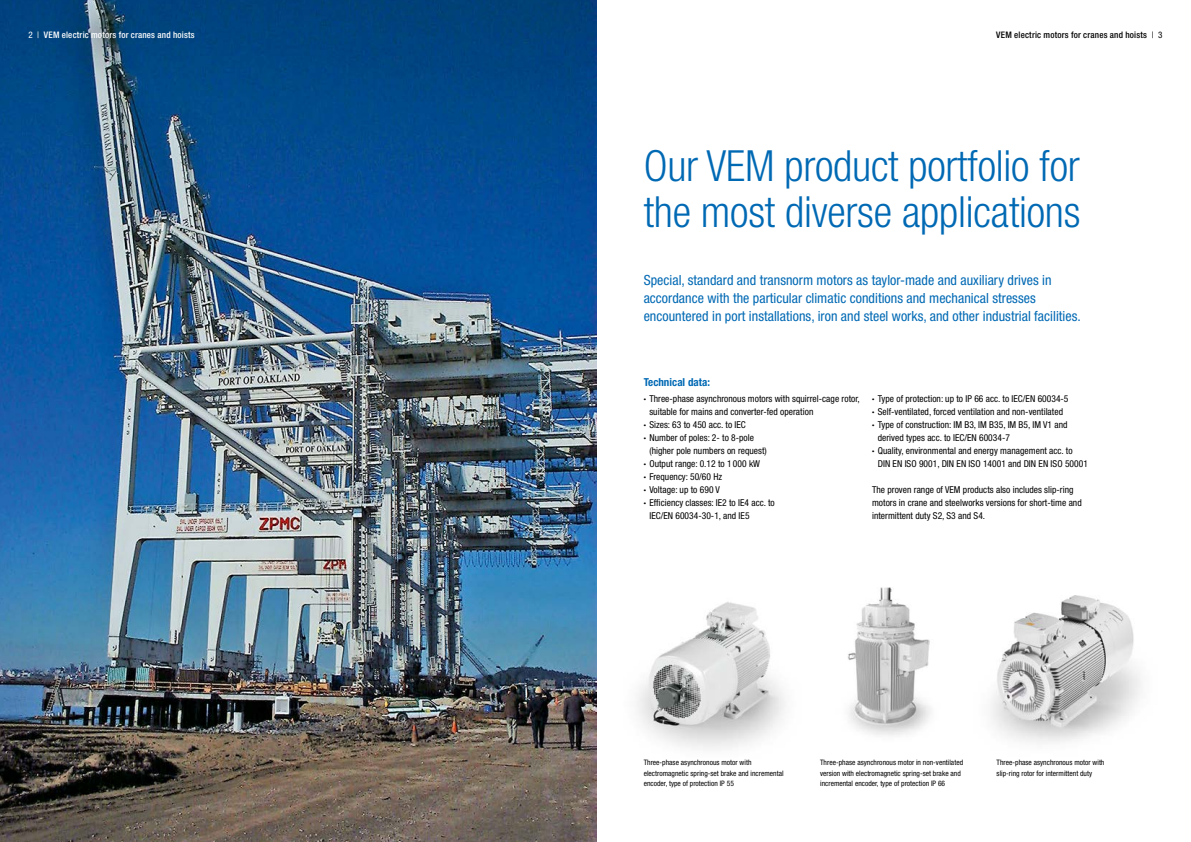
<style>
.page{position:relative;width:1191px;height:842px;background:#fff}
.page>*{position:absolute;margin:0;border:0;box-sizing:border-box;transform-origin:0 0}
.t1{font:300 condensed 43px/46px "Helvetica Neue";letter-spacing:-.005em;color:#0069b4}
.t2{font:condensed 14px/18px "Helvetica Neue";letter-spacing:.005em;color:#0069b4}
.t3{font:700 condensed 11px "Helvetica Neue";letter-spacing:.005em;color:#0069b4}
.t4{font:condensed 9.5px/13px "Helvetica Neue";letter-spacing:.005em;color:#000}
.t5{font:500 condensed 9px "Helvetica Neue";letter-spacing:.02em;color:#fff}
.t6{font:500 condensed 9px "Helvetica Neue";letter-spacing:.02em;color:#000}
.t7{font:condensed 7.5px/10.5px "Helvetica Neue";letter-spacing:.005em;color:#000}
.s1{font-weight:400}
.s2{font-weight:700}
</style>
<div class="page">
<img style="left:637px;top:602px;width:148px;height:147px">
<img style="left:0;top:0;width:596px;height:842px">
<img style="left:847px;top:587px;width:84px;height:149px">
<img style="left:991px;top:595px;width:150px;height:148px">
<p class="t5" style="left:28px;top:30px;width:168px"><span class="s1">2 |</span> VEM electric motors for cranes and hoists</p>
<p class="t6" style="left:996px;top:30px;width:168px">VEM electric motors for cranes and hoists <span class="s1">| 3</span></p>
<h1 class="t1" style="left:643px;top:142px;width:438px">Our VEM product portfolio for the most diverse applications</h1>
<p class="t2" style="left:643px;top:271px;width:439px">Special, standard and transnorm motors as taylor-made and auxiliary drives in accordance with the particular climatic conditions and mechanical stresses encountered in port installations, iron and steel works, and other industrial facilities.</p>
<p class="t3" style="left:643px;top:375px;width:68px">Technical data:</p>
<p class="t4" style="left:643px;top:392px;width:218px"><span class="s2">·</span> Three-phase asynchronous motors with squirrel-cage rotor,</p>
<p class="t4" style="left:649px;top:405px;width:165px">suitable for mains and converter-fed operation</p>
<p class="t4" style="left:643px;top:418px;width:104px"><span class="s2">·</span> Sizes: 63 to 450 acc. to IEC</p>
<p class="t4" style="left:643px;top:431px;width:112px"><span class="s2">·</span> Number of poles: 2- to 8-pole</p>
<p class="t4" style="left:649px;top:444px;width:119px">(higher pole numbers on request)</p>
<p class="t4" style="left:643px;top:457px;width:118px"><span class="s2">·</span> Output range: 0.12 to 1 000 kW</p>
<p class="t4" style="left:643px;top:470px;width:80px"><span class="s2">·</span> Frequency: 50/60 Hz</p>
<p class="t4" style="left:643px;top:483px;width:78px"><span class="s2">·</span> Voltage: up to 690 V</p>
<p class="t4" style="left:643px;top:496px;width:133px"><span class="s2">·</span> Efficiency classes: IE2 to IE4 acc. to</p>
<p class="t4" style="left:649px;top:509px;width:102px">IEC/EN 60034-30-1, and IE5</p>
<p class="t4" style="left:872px;top:392px;width:198px"><span class="s2">·</span> Type of protection: up to IP 66 acc. to IEC/EN 60034-5</p>
<p class="t4" style="left:872px;top:405px;width:193px"><span class="s2">·</span> Self-ventilated, forced ventilation and non-ventilated</p>
<p class="t4" style="left:872px;top:418px;width:197px"><span class="s2">·</span> Type of construction: IM B3, IM B35, IM B5, IM V1 and</p>
<p class="t4" style="left:877px;top:431px;width:134px">derived types acc. to IEC/EN 60034-7</p>
<p class="t4" style="left:872px;top:444px;width:202px"><span class="s2">·</span> Quality, environmental and energy management acc. to</p>
<p class="t4" style="left:877px;top:457px;width:212px">DIN EN ISO 9001, DIN EN ISO 14001 and DIN EN ISO 50001</p>
<p class="t4" style="left:872px;top:483px;width:211px">The proven range of VEM products also includes slip-ring motors in crane and steelworks versions for short-time and intermittent duty S2, S3 and S4.</p>
<p class="t7" style="left:643px;top:757px;width:141px">Three-phase asynchronous motor with electromagnetic spring-set brake and incremental encoder, type of protection IP 55</p>
<p class="t7" style="left:820px;top:757px;width:144px">Three-phase asynchronous motor in non-ventilated version with electromagnetic spring-set brake and incremental encoder, type of protection IP 66</p>
<p class="t7" style="left:996px;top:757px;width:109px">Three-phase asynchronous motor with slip-ring rotor for intermittent duty</p>
</div>
